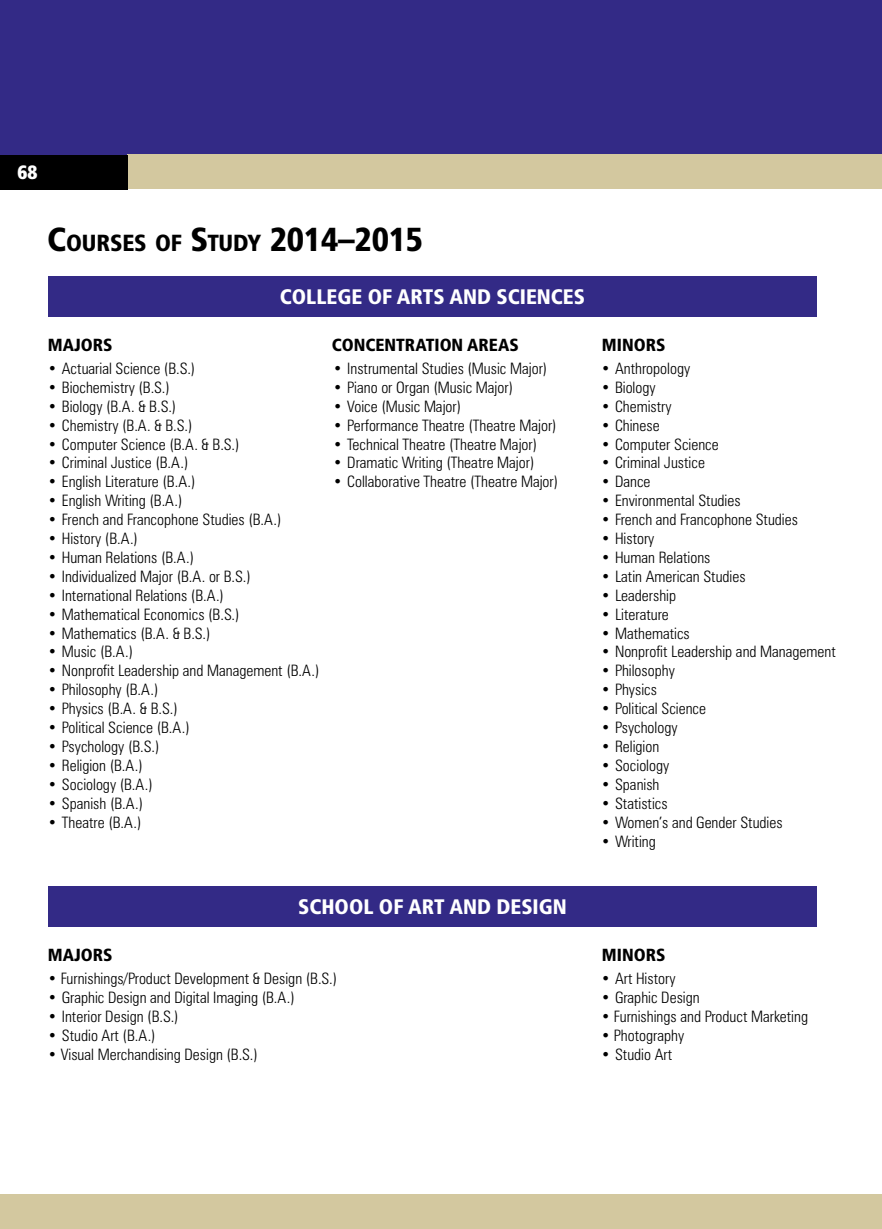
<style>
.page{position:relative;width:882px;height:1229px;background:#fff}
.page>*{position:absolute;margin:0;border:0;box-sizing:border-box;transform-origin:0 0}
.t1{font:900 condensed 23.28px "Frutiger";letter-spacing:-.005em;color:#000}
.t2{font:900 condensed 21px "Frutiger";color:#fff}
.t3{font:900 condensed 19.25px "Frutiger";color:#fff}
.t4{font:900 condensed 17.5px "Frutiger";color:#000}
.t5{font:300 condensed 15.75px "Zurich BT";color:#000}
.s1{font-size:33.25px}
</style>
<div class="page">
<div style="left:0;top:0;width:882px;height:155px;background:#332a86"></div>
<div style="left:127px;top:155px;width:755px;height:34px;background:#d3c89f"></div>
<div style="left:0;top:155px;width:127px;height:34px;background:#000"></div>
<div style="left:0;top:1194px;width:882px;height:34px;background:#d3c89f"></div>
<div style="left:48px;top:277px;width:768px;height:40px;background:#332a86"></div>
<div style="left:48px;top:886px;width:768px;height:41px;background:#332a86"></div>
<p class="t3" style="left:17px;top:160px;width:22px">68</p>
<h1 class="t1" style="left:47px;top:229px;width:378px"><span class="s1">C</span>OURSES OF <span class="s1">S</span>TUDY <span class="s1">2014–2015</span></h1>
<h2 class="t2" style="left:280px;top:284px;width:307px">COLLEGE OF ARTS AND SCIENCES</h2>
<p class="t4" style="left:48px;top:334px;width:66px">MAJORS</p>
<p class="t4" style="left:332px;top:334px;width:189px">CONCENTRATION AREAS</p>
<p class="t4" style="left:602px;top:334px;width:65px">MINORS</p>
<p class="t5" style="left:48px;top:359px;width:149px">• Actuarial Science (B.S.)</p>
<p class="t5" style="left:48px;top:377px;width:123px">• Biochemistry (B.S.)</p>
<p class="t5" style="left:48px;top:396px;width:130px">• Biology (B.A. &amp; B.S.)</p>
<p class="t5" style="left:48px;top:415px;width:146px">• Chemistry (B.A. &amp; B.S.)</p>
<p class="t5" style="left:48px;top:434px;width:193px">• Computer Science (B.A. &amp; B.S.)</p>
<p class="t5" style="left:48px;top:453px;width:142px">• Criminal Justice (B.A.)</p>
<p class="t5" style="left:48px;top:472px;width:149px">• English Literature (B.A.)</p>
<p class="t5" style="left:48px;top:491px;width:136px">• English Writing (B.A.)</p>
<p class="t5" style="left:48px;top:510px;width:235px">• French and Francophone Studies (B.A.)</p>
<p class="t5" style="left:48px;top:529px;width:92px">• History (B.A.)</p>
<p class="t5" style="left:48px;top:548px;width:148px">• Human Relations (B.A.)</p>
<p class="t5" style="left:48px;top:566px;width:204px">• Individualized Major (B.A. or B.S.)</p>
<p class="t5" style="left:48px;top:585px;width:178px">• International Relations (B.A.)</p>
<p class="t5" style="left:48px;top:604px;width:193px">• Mathematical Economics (B.S.)</p>
<p class="t5" style="left:48px;top:623px;width:164px">• Mathematics (B.A. &amp; B.S.)</p>
<p class="t5" style="left:48px;top:642px;width:87px">• Music (B.A.)</p>
<p class="t5" style="left:48px;top:661px;width:273px">• Nonprofit Leadership and Management (B.A.)</p>
<p class="t5" style="left:48px;top:680px;width:112px">• Philosophy (B.A.)</p>
<p class="t5" style="left:48px;top:699px;width:131px">• Physics (B.A. &amp; B.S.)</p>
<p class="t5" style="left:48px;top:718px;width:143px">• Political Science (B.A.)</p>
<p class="t5" style="left:48px;top:737px;width:113px">• Psychology (B.S.)</p>
<p class="t5" style="left:48px;top:755px;width:96px">• Religion (B.A.)</p>
<p class="t5" style="left:48px;top:774px;width:106px">• Sociology (B.A.)</p>
<p class="t5" style="left:48px;top:793px;width:97px">• Spanish (B.A.)</p>
<p class="t5" style="left:48px;top:812px;width:95px">• Theatre (B.A.)</p>
<p class="t5" style="left:333px;top:359px;width:216px">• Instrumental Studies (Music Major)</p>
<p class="t5" style="left:333px;top:377px;width:181px">• Piano or Organ (Music Major)</p>
<p class="t5" style="left:333px;top:396px;width:129px">• Voice (Music Major)</p>
<p class="t5" style="left:333px;top:415px;width:225px">• Performance Theatre (Theatre Major)</p>
<p class="t5" style="left:333px;top:434px;width:205px">• Technical Theatre (Theatre Major)</p>
<p class="t5" style="left:333px;top:453px;width:203px">• Dramatic Writing (Theatre Major)</p>
<p class="t5" style="left:333px;top:472px;width:226px">• Collaborative Theatre (Theatre Major)</p>
<p class="t5" style="left:601px;top:359px;width:91px">• Anthropology</p>
<p class="t5" style="left:601px;top:377px;width:56px">• Biology</p>
<p class="t5" style="left:601px;top:396px;width:72px">• Chemistry</p>
<p class="t5" style="left:601px;top:415px;width:60px">• Chinese</p>
<p class="t5" style="left:601px;top:434px;width:119px">• Computer Science</p>
<p class="t5" style="left:601px;top:453px;width:105px">• Criminal Justice</p>
<p class="t5" style="left:601px;top:472px;width:51px">• Dance</p>
<p class="t5" style="left:601px;top:491px;width:141px">• Environmental Studies</p>
<p class="t5" style="left:601px;top:510px;width:198px">• French and Francophone Studies</p>
<p class="t5" style="left:601px;top:529px;width:55px">• History</p>
<p class="t5" style="left:601px;top:548px;width:111px">• Human Relations</p>
<p class="t5" style="left:601px;top:566px;width:146px">• Latin American Studies</p>
<p class="t5" style="left:601px;top:585px;width:77px">• Leadership</p>
<p class="t5" style="left:601px;top:604px;width:69px">• Literature</p>
<p class="t5" style="left:601px;top:623px;width:90px">• Mathematics</p>
<p class="t5" style="left:601px;top:642px;width:236px">• Nonprofit Leadership and Management</p>
<p class="t5" style="left:601px;top:661px;width:75px">• Philosophy</p>
<p class="t5" style="left:601px;top:680px;width:58px">• Physics</p>
<p class="t5" style="left:601px;top:699px;width:107px">• Political Science</p>
<p class="t5" style="left:601px;top:718px;width:78px">• Psychology</p>
<p class="t5" style="left:601px;top:737px;width:60px">• Religion</p>
<p class="t5" style="left:601px;top:755px;width:70px">• Sociology</p>
<p class="t5" style="left:601px;top:774px;width:60px">• Spanish</p>
<p class="t5" style="left:601px;top:793px;width:68px">• Statistics</p>
<p class="t5" style="left:601px;top:812px;width:183px">• Women’s and Gender Studies</p>
<p class="t5" style="left:601px;top:831px;width:56px">• Writing</p>
<h2 class="t2" style="left:298px;top:894px;width:270px">SCHOOL OF ART AND DESIGN</h2>
<p class="t4" style="left:48px;top:944px;width:66px">MAJORS</p>
<p class="t4" style="left:602px;top:944px;width:65px">MINORS</p>
<p class="t5" style="left:48px;top:968px;width:291px">• Furnishings/Product Development &amp; Design (B.S.)</p>
<p class="t5" style="left:48px;top:987px;width:248px">• Graphic Design and Digital Imaging (B.A.)</p>
<p class="t5" style="left:48px;top:1006px;width:132px">• Interior Design (B.S.)</p>
<p class="t5" style="left:48px;top:1025px;width:109px">• Studio Art (B.A.)</p>
<p class="t5" style="left:48px;top:1044px;width:212px">• Visual Merchandising Design (B.S.)</p>
<p class="t5" style="left:601px;top:968px;width:76px">• Art History</p>
<p class="t5" style="left:601px;top:987px;width:100px">• Graphic Design</p>
<p class="t5" style="left:601px;top:1006px;width:209px">• Furnishings and Product Marketing</p>
<p class="t5" style="left:601px;top:1025px;width:85px">• Photography</p>
<p class="t5" style="left:601px;top:1044px;width:73px">• Studio Art</p>
</div>
